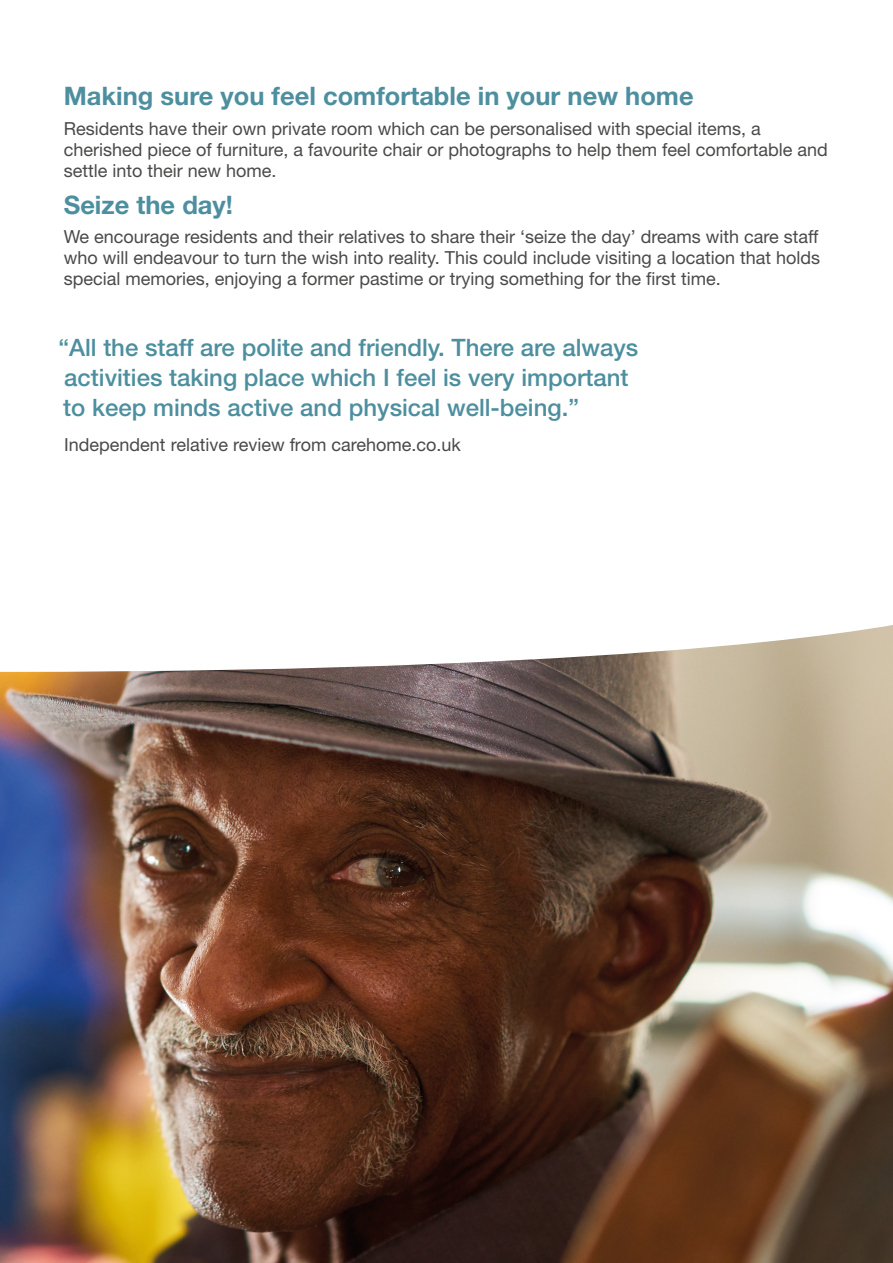
<style>
.page{position:relative;width:893px;height:1263px;background:#fff}
.page>*{position:absolute;margin:0;border:0;box-sizing:border-box;transform-origin:0 0}
.t1{font:700 25.5px "Helvetica Neue";color:#4d8f9f}
.t2{font:500 24px/30px "Helvetica Neue";color:#4d8f9f}
.t3{font:18px/21px "Helvetica Neue";color:#4a4a49}
</style>
<div class="page">
<img style="left:0;top:672px;width:893px;height:591px">
<svg style="left:0;top:625px;width:893px;height:47px"></svg>
<p class="t1" style="left:64px;top:80px;width:631px">Making sure you feel comfortable in your new home</p>
<p class="t3" style="left:64px;top:117px;width:766px">Residents have their own private room which can be personalised with special items, a cherished piece of furniture, a favourite chair or photographs to help them feel comfortable and settle into their new home.</p>
<p class="t1" style="left:64px;top:189px;width:171px">Seize the day!</p>
<p class="t3" style="left:64px;top:226px;width:758px;text-align:justify">We encourage residents and their relatives to share their ‘seize the day’ dreams with care staff who will endeavour to turn the wish into reality. This could include visiting a location that holds special memories, enjoying a former pastime or trying something for the first time.</p>
<p class="t2" style="left:58px;top:332px;width:581px">“All the staff are polite and friendly. There are always activities taking place which I feel is very important to keep minds active and physical well-being.”</p>
<p class="t3" style="left:64px;top:433px;width:398px">Independent relative review from carehome.co.uk</p>
</div>
